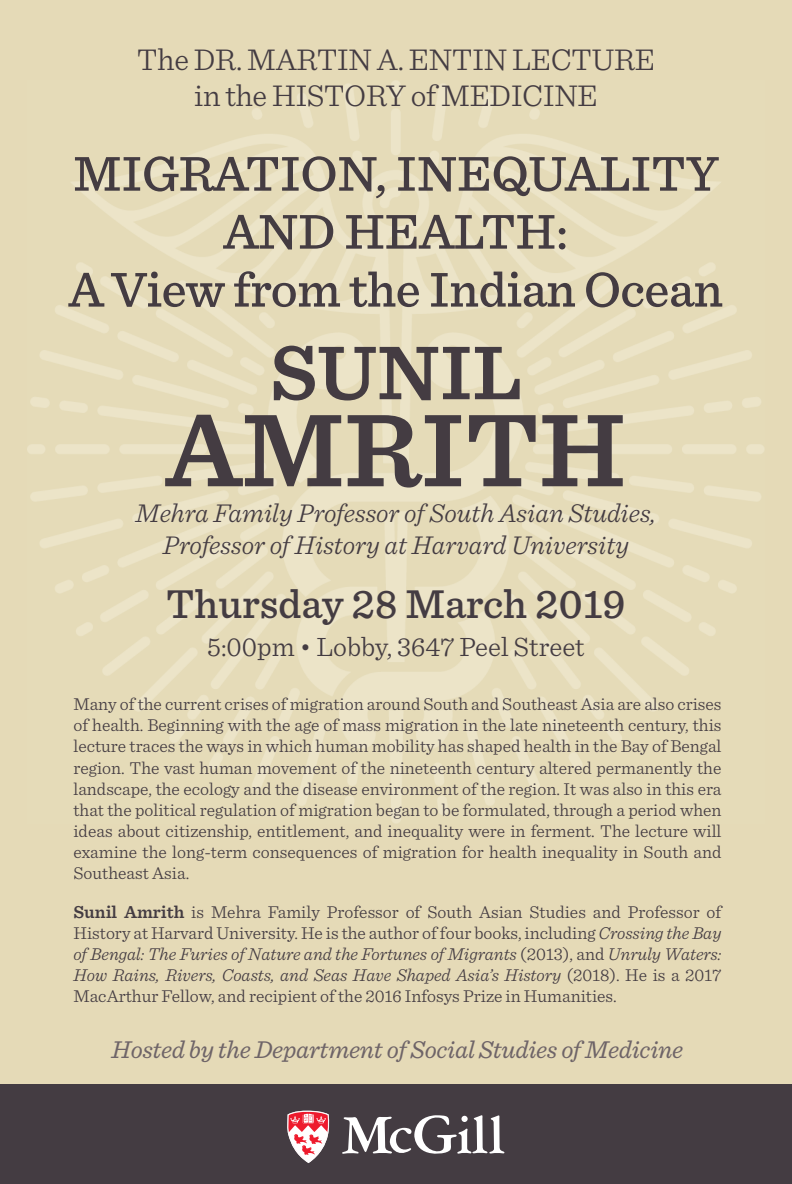
<style>
.page{position:relative;width:792px;height:1184px;background:#e5dab7}
.page>*{position:absolute;margin:0;border:0;box-sizing:border-box;transform-origin:0 0}
.t1{font:600 108px "Sentinel";color:#443c42}
.t2{font:600 79.5px "Sentinel";color:#443c42}
.t3{font:500 51px/57.9px "Sentinel";color:#443c42;text-align:center}
.t4{font:500 42px "Sentinel";color:#443c42}
.t5{font:300 31.5px/36px "Sentinel";letter-spacing:-.01em;color:#443c42;text-align:center}
.t6{font:300 27.75px "Sentinel";color:#443c42}
.t7{font:italic 300 27px "Sentinel";color:#443c42}
.t8{font:italic 25.5px "Sentinel";letter-spacing:-.01em;color:#6e6468}
.t9{font:300 18px/21px "Sentinel";color:#443c42;text-align:justify}
.s1{font-weight:600}
.s2{font-style:italic}
</style>
<div class="page">
<img style="left:27px;top:80px;width:737px;height:743px">
<div style="left:0;top:1084px;width:792px;height:100px;background:#443c42"></div>
<svg style="left:342px;top:1115px;width:163px;height:39px"></svg>
<svg style="left:287px;top:1110px;width:42px;height:53px"></svg>
<h3 class="t5" style="left:137px;top:40px;width:520px">The DR. MARTIN A. ENTIN LECTURE in the HISTORY of MEDICINE</h3>
<h3 class="t3" style="left:69px;top:142px;width:656px">MIGRATION, INEQUALITY<br>AND HEALTH:<br>A View from the Indian Ocean</h3>
<h2 class="t2" style="left:270px;top:311px;width:254px">SUNIL</h2>
<h1 class="t1" style="left:166px;top:367px;width:461px">AMRITH</h1>
<h3 class="t7" style="left:136px;top:493px;width:522px">Mehra Family Professor of South Asian Studies,</h3>
<h3 class="t7" style="left:163px;top:524px;width:468px">Professor of History at Harvard University</h3>
<h3 class="t4" style="left:166px;top:571px;width:461px">Thursday 28 March 2019</h3>
<h3 class="t6" style="left:207px;top:626px;width:379px">5:00pm • Lobby, 3647 Peel Street</h3>
<p class="t9" style="left:74px;top:692px;width:650px">Many of the current crises of migration around South and Southeast Asia are also crises of health. Beginning with the age of mass migration in the late nineteenth century, this lecture traces the ways in which human mobility has shaped health in the Bay of Bengal region. The vast human movement of the nineteenth century altered permanently the landscape, the ecology and the disease environment of the region. It was also in this era that the political regulation of migration began to be formulated, through a period when ideas about citizenship, entitlement, and inequality were in ferment. The lecture will examine the long-term consequences of migration for health inequality in South and Southeast Asia.</p>
<p class="t9" style="left:74px;top:900px;width:650px"><span class="s1">Sunil Amrith</span> is Mehra Family Professor of South Asian Studies and Professor of History at Harvard University. He is the author of four books, including <span class="s2">Crossing the Bay of Bengal: The Furies of Nature and the Fortunes of Migrants</span> (2013), and <span class="s2">Unruly Waters:<br>How Rains, Rivers, Coasts, and Seas Have Shaped Asia’s History</span> (2018). He is a 2017<br>MacArthur Fellow, and recipient of the 2016 Infosys Prize in Humanities.</p>
<h3 class="t8" style="left:112px;top:1030px;width:573px">Hosted by the Department of Social Studies of Medicine</h3>
</div>
